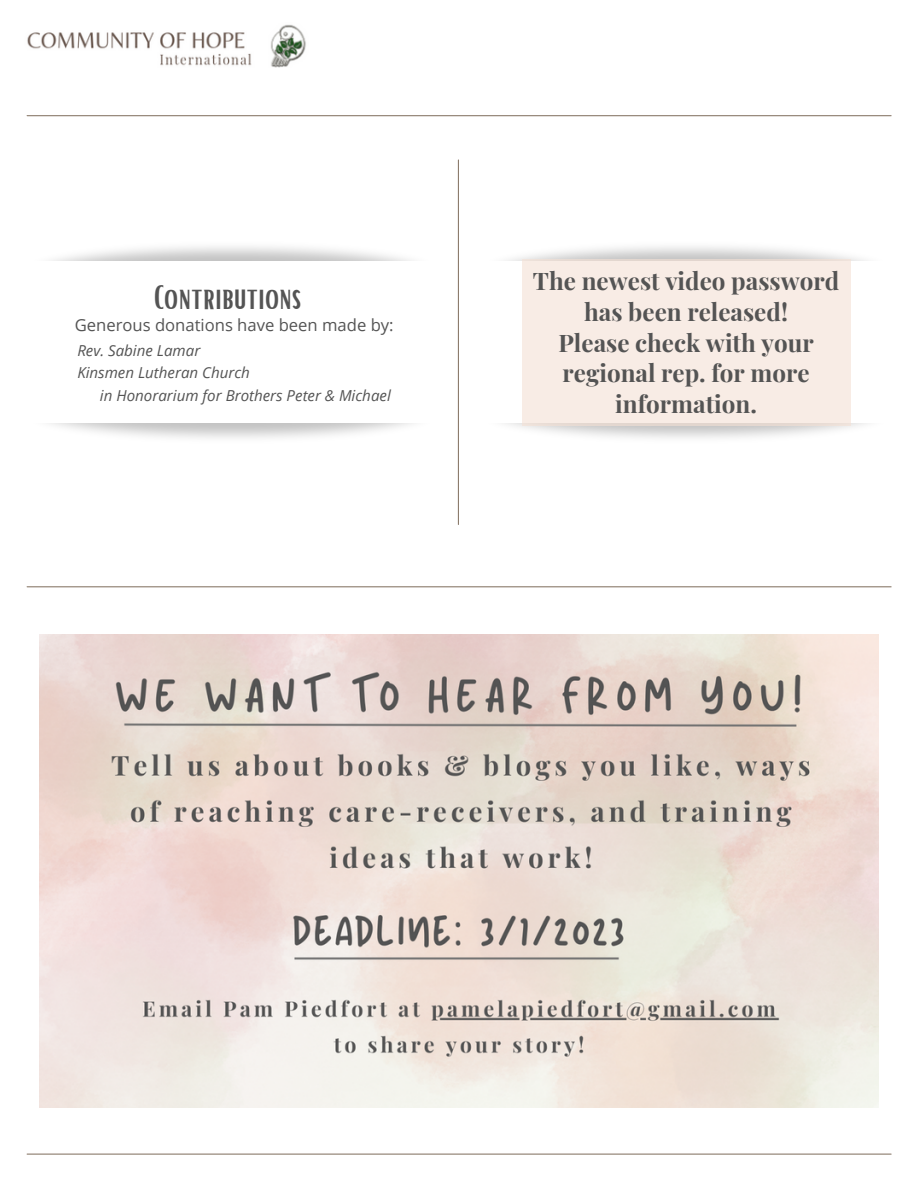
<style>
.page{position:relative;width:918px;height:1188px;background:#fff}
.page>*{position:absolute;margin:0;border:0;box-sizing:border-box;transform-origin:0 0}
.t1{font:33.3px "Bright";color:#545454}
.t2{font:700 24.15px/30.9px "Playfair Display";color:#545454;text-align:center}
.t3{font:16.65px "Open Sans";color:#545454}
.t4{font:italic 15.15px "Open Sans";color:#545454}
</style>
<div class="page">
<img style="left:27px;top:24px;width:279px;height:43px">
<hr style="left:27px;top:586px;width:864px;height:1px;background:#8c7c6d">
<hr style="left:27px;top:115px;width:864px;height:1px;background:#8c7c6d">
<img style="left:40px;top:635px;width:839px;height:472px">
<hr style="left:27px;top:1154px;width:864px;height:1px;background:#8c7c6d">
<div style="left:522px;top:259px;width:328px;height:166px;background:#f8ece5"></div>
<hr style="left:458px;top:160px;width:1px;height:364px;background:#8c7c6d">
<h1 class="t1" style="left:154px;top:275px;width:149px">CONTRIBUTIONS</h1>
<p class="t3" style="left:75px;top:313px;width:320px">Generous donations have been made by:</p>
<p class="t4" style="left:77px;top:340px;width:124px">Rev. Sabine Lamar</p>
<p class="t4" style="left:77px;top:362px;width:174px">Kinsmen Lutheran Church</p>
<p class="t4" style="left:100px;top:385px;width:292px">in Honorarium for Brothers Peter &amp; Michael</p>
<p class="t2" style="left:533px;top:264px;width:308px">The newest video password has been released!<br>Please check with your regional rep. for more information.</p>
</div>
